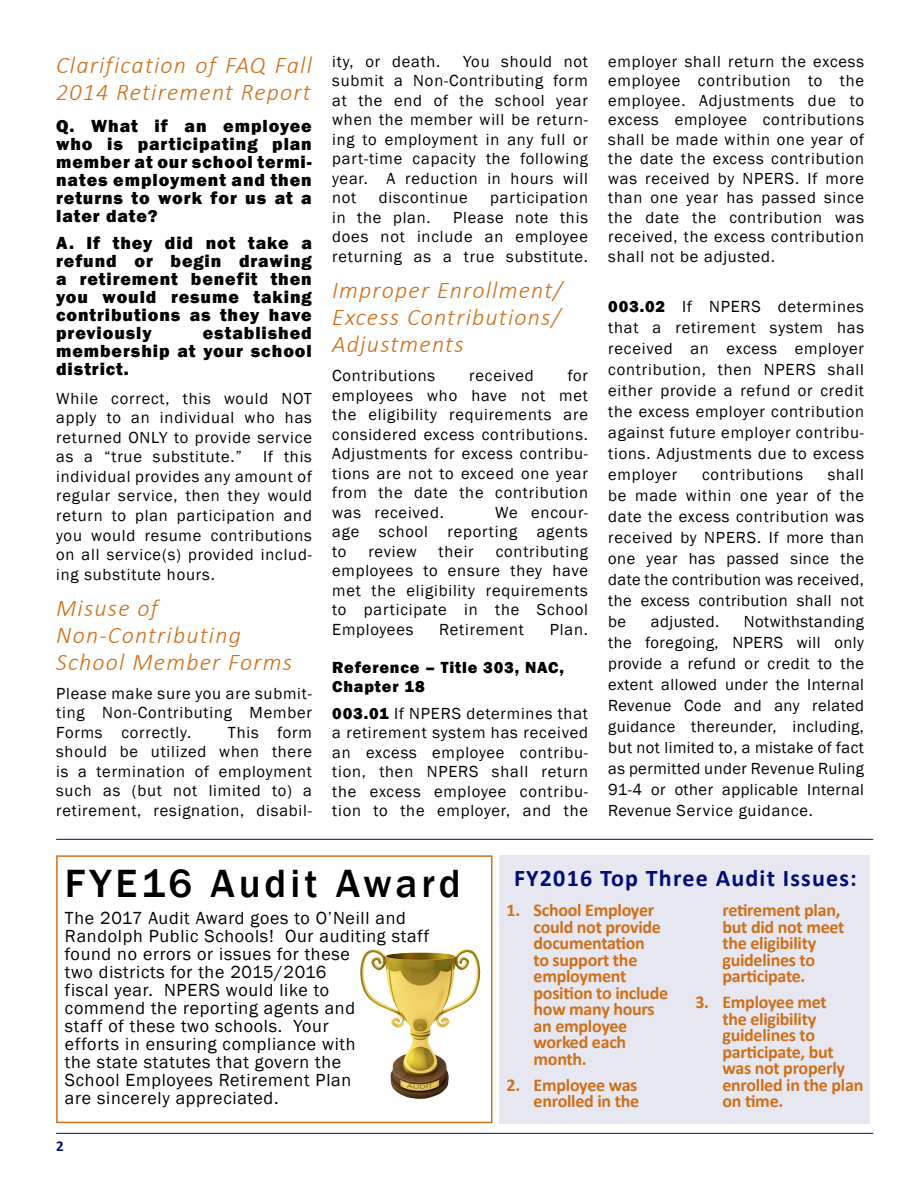
<style>
.page{position:relative;width:918px;height:1188px;background:#fff}
.page>*{position:absolute;margin:0;border:0;box-sizing:border-box;transform-origin:0 0}
.t1{font:500 40.5px "Franklin Gothic";letter-spacing:.1em;color:#000}
.t2{font:italic 300 24px/27px "Calibri";letter-spacing:.05em;color:#ce6f19}
.t3{font:700 24px "Calibri";letter-spacing:.05em;color:#000e75}
.t4{font:18px/18px "Franklin Gothic";letter-spacing:.04em;color:#000}
.t5{font:700 18px/16.5px "Calibri";letter-spacing:-.015em;color:#ce6f19}
.t6{font:800 18px/18px "Franklin Gothic";letter-spacing:.05em;color:#000;text-align:justify}
.t7{font:16.5px/19.5px "Franklin Gothic";letter-spacing:.05em;color:#000;text-align:justify}
.t8{font:800 16.5px/19.5px "Franklin Gothic";letter-spacing:.05em;color:#000}
.t9{font:16.5px "Franklin Gothic";letter-spacing:.03em;color:#000}
.t10{font:700 15px "Calibri";color:#000e75}
.s1{font-weight:800}
</style>
<div class="page">
<div style="left:500px;top:855px;width:370px;height:269px;background:#e6e7f1"></div>
<div style="left:56px;top:855px;width:436px;height:268px;border:2px solid #ce6f19"></div>
<hr style="left:56px;top:1133px;width:817px;height:1px;background:#000e75">
<hr style="left:56px;top:839px;width:817px;height:1px;background:#000e75">
<img style="left:360px;top:949px;width:116px;height:150px">
<img style="left:407px;top:1083px;width:26px;height:6px">
<h2 class="t2" style="left:56px;top:51px;width:257px">Clarification of FAQ Fall<br>2014 Retirement Report</h2>
<p class="t6" style="left:56px;top:116px;width:257px">Q. What if an employee who is participating plan member at our school termi&shy;nates employment and then returns to work for us at a later date?</p>
<p class="t6" style="left:56px;top:234px;width:257px">A. If they did not take a refund or begin drawing a retirement benefit then you would resume taking contributions as they have previously</p>
<p class="t6" style="left:56px;top:324px;width:257px;text-indent:147px">established membership at your school district.</p>
<p class="t7" style="left:56px;top:389px;width:257px">While correct, this would NOT apply to an individual who has returned ONLY to provide service as a “true substitute.”</p>
<p class="t7" style="left:56px;top:448px;width:257px;text-indent:207px">If this individual provides any amount of regular service, then they would return to plan participation and you would resume contributions on all service(s) provided includ&shy;ing substitute hours.</p>
<h2 class="t2" style="left:56px;top:594px;width:237px">Misuse of<br>Non-Contributing<br>School Member Forms</h2>
<p class="t7" style="left:56px;top:684px;width:257px">Please make sure you are submit&shy;ting Non-Contributing Member Forms correctly.</p>
<p class="t7" style="left:56px;top:723px;width:257px;text-indent:172px">This form should be utilized when there is a termination of employment such as (but not limited to) a retirement, resignation, disabil-</p>
<p class="t7" style="left:332px;top:52px;width:257px;text-indent:131px">You should not submit a Non-Contributing form at the end of the school year when the member will be return&shy;ing to employment in any full or part-time capacity the following year. A reduction in hours will not</p>
<p class="t7" style="left:332px;top:52px;width:110px">ity, or death.</p>
<p class="t7" style="left:379px;top:188px;width:91px">discontinue</p>
<p class="t7" style="left:490px;top:188px;width:99px">participation</p>
<p class="t7" style="left:332px;top:208px;width:100px">in the plan.</p>
<p class="t7" style="left:332px;top:208px;width:257px;text-indent:121px">Please note this does not include an employee returning as a true substitute.</p>
<h2 class="t2" style="left:332px;top:276px;width:232px;text-align:justify">Improper Enrollment/ Excess Contributions/ Adjustments</h2>
<p class="t7" style="left:332px;top:366px;width:105px">Contributions</p>
<p class="t7" style="left:469px;top:366px;width:66px">received</p>
<p class="t7" style="left:332px;top:366px;width:257px;text-indent:236px">for employees who have not met the eligibility requirements are considered excess contributions.<br>Adjustments for excess contribu&shy;tions are not to exceed one year from the date the contribution was received.</p>
<p class="t7" style="left:332px;top:503px;width:257px;text-indent:163px">We encour&shy;age school reporting agents to</p>
<p class="t7" style="left:332px;top:542px;width:257px;text-indent:163px">contributing employees to ensure they have met the eligibility requirements to participate in the School Employees</p>
<p class="t7" style="left:368px;top:542px;width:50px">review</p>
<p class="t7" style="left:439px;top:542px;width:37px">their</p>
<p class="t7" style="left:439px;top:620px;width:86px">Retirement</p>
<p class="t7" style="left:550px;top:620px;width:40px">Plan.</p>
<p class="t8" style="left:332px;top:657px;width:233px">Reference – Title 303, NAC,<br>Chapter 18</p>
<p class="t7" style="left:332px;top:704px;width:257px"><span class="s1">003.01</span> If NPERS determines that a retirement system has received an excess employee contribu&shy;tion, then NPERS shall return the excess employee contribu&shy;tion to the employer, and the</p>
<p class="t7" style="left:608px;top:52px;width:257px">employer shall return the excess employee contribution to the employee. Adjustments due to excess employee contributions shall be made within one year of the date the excess contribution was received by NPERS. If more than one year has passed since the date the contribution was received, the excess contribution shall not be adjusted.</p>
<p class="t7" style="left:608px;top:296px;width:257px;line-height:21px"><span class="s1">003.02</span> If NPERS determines that a retirement system has received an excess employer contribution, then NPERS shall either provide a refund or credit the excess employer contribution against future employer contribu&shy;tions. Adjustments due to excess employer</p>
<p class="t7" style="left:608px;top:464px;width:257px;line-height:21px;text-indent:220px">shall be made within one year of the date the excess contribution was received by NPERS. If more than one year has passed since the date the contribution was received, the excess contribution shall not be</p>
<p class="t7" style="left:702px;top:465px;width:103px">contributions</p>
<p class="t7" style="left:608px;top:611px;width:257px;line-height:21px;text-indent:136px">Notwithstanding the foregoing, NPERS will only provide a refund or credit to the extent allowed under the Internal Revenue Code and any related guidance thereunder, including, but not limited to, a mistake of fact as permitted under Revenue Ruling 91-4 or other applicable Internal Revenue Service guidance.</p>
<p class="t9" style="left:651px;top:611px;width:70px">adjusted.</p>
<h1 class="t1" style="left:65px;top:858px;width:397px">FYE16 Audit Award</h1>
<p class="t4" style="left:65px;top:910px;width:366px">The 2017 Audit Award goes to O’Neill and Randolph Public Schools! Our auditing staff found no errors or issues for these<br>two districts for the 2015/2016<br>fiscal year. NPERS would like to<br>commend the reporting agents and<br>staff of these two schools. Your<br>efforts in ensuring compliance with<br>the state statutes that govern the<br>School Employees Retirement Plan<br>are sincerely appreciated.</p>
<p class="t10" style="left:56px;top:1136px;width:9px">2</p>
<h2 class="t3" style="left:514px;top:862px;width:344px">FY2016 Top Three Audit Issues:</h2>
<p class="t5" style="left:534px;top:902px;width:136px;text-indent:-27px">1. School Employer could not provide documentation<br>to support the employment position to include how many hours an employee worked each month.</p>
<p class="t5" style="left:507px;top:1077px;width:134px;text-align:right">2. Employee was enrolled in the</p>
<p class="t5" style="left:722px;top:902px;width:123px">retirement plan, but did not meet the eligibility guidelines to participate.</p>
<p class="t5" style="left:722px;top:994px;width:142px;text-indent:-27px">3. Employee met<br>the eligibility guidelines to participate, but was not properly enrolled in the plan on time.</p>
</div>
